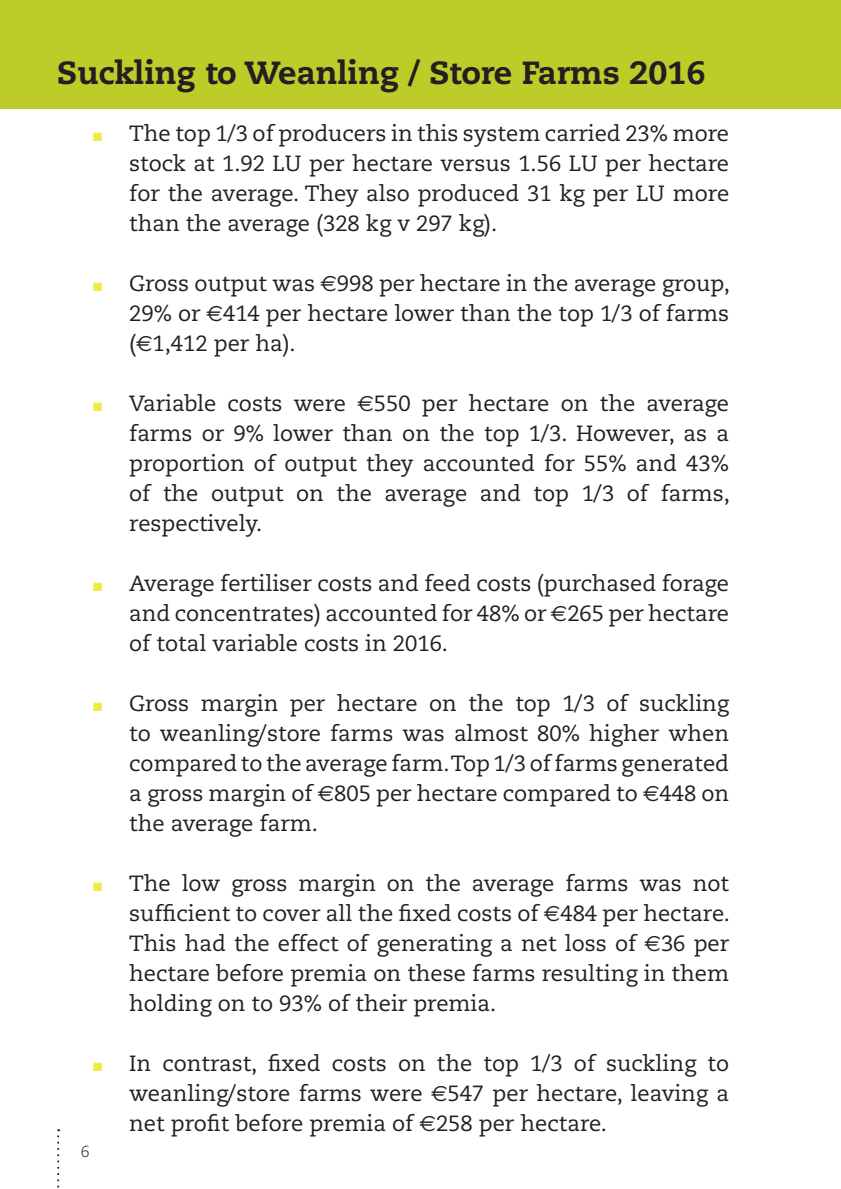
<style>
.page{position:relative;width:841px;height:1189px;background:#fff}
.page>*{position:absolute;margin:0;border:0;box-sizing:border-box;transform-origin:0 0}
.t1{font:800 32px "Caecilia";color:#231f20}
.t2{font:22px/30px "Caecilia";color:#231f20;text-align:justify}
.t3{font:300 16px "Caecilia";color:#231f20}
.s1{color:#efeb43}
.s2{font-family:"Euro Sans"}
</style>
<div class="page">
<svg style="left:57px;top:1129px;width:2px;height:59px"></svg>
<div style="left:0;top:0;width:841px;height:108px;background:#becc2a"></div>
<h1 class="t1" style="left:57px;top:53px;width:649px">Suckling to Weanling / Store Farms 2016</h1>
<p class="t2" style="left:129px;top:119px;width:601px;text-indent:-36px"><span class="s1">■</span> The top 1/3 of producers in this system carried 23% more stock at 1.92 LU per hectare versus 1.56 LU per hectare for the average. They also produced 31 kg per LU more than the average (328 kg v 297 kg).</p>
<p class="t2" style="left:129px;top:269px;width:602px;text-indent:-36px"><span class="s1">■</span> Gross output was <span class="s2">€</span>998 per hectare in the average group, 29% or <span class="s2">€</span>414 per hectare lower than the top 1/3 of farms (<span class="s2">€</span>1,412 per ha).</p>
<p class="t2" style="left:129px;top:389px;width:602px;text-indent:-36px"><span class="s1">■</span> Variable costs were <span class="s2">€</span>550 per hectare on the average farms or 9% lower than on the top 1/3. However, as a proportion of output they accounted for 55% and 43% of the output on the average and top 1/3 of farms, respectively.</p>
<p class="t2" style="left:129px;top:569px;width:601px;text-indent:-36px"><span class="s1">■</span> Average fertiliser costs and feed costs (purchased forage and concentrates) accounted for 48% or <span class="s2">€</span>265 per hectare of total variable costs in 2016.</p>
<p class="t2" style="left:129px;top:689px;width:601px;text-indent:-36px"><span class="s1">■</span> Gross margin per hectare on the top 1/3 of suckling to weanling/store farms was almost 80% higher when compared to the average farm. Top 1/3 of farms generated a gross margin of <span class="s2">€</span>805 per hectare compared to <span class="s2">€</span>448 on the average farm.</p>
<p class="t2" style="left:129px;top:869px;width:602px;text-indent:-36px"><span class="s1">■</span> The low gross margin on the average farms was not sufficient to cover all the fixed costs of <span class="s2">€</span>484 per hectare.<br>This had the effect of generating a net loss of <span class="s2">€</span>36 per hectare before premia on these farms resulting in them holding on to 93% of their premia.</p>
<p class="t2" style="left:129px;top:1049px;width:601px;text-indent:-36px"><span class="s1">■</span> In contrast, fixed costs on the top 1/3 of suckling to weanling/store farms were <span class="s2">€</span>547 per hectare, leaving a net profit before premia of <span class="s2">€</span>258 per hectare.</p>
<p class="t3" style="left:81px;top:1142px;width:10px">6</p>
</div>
